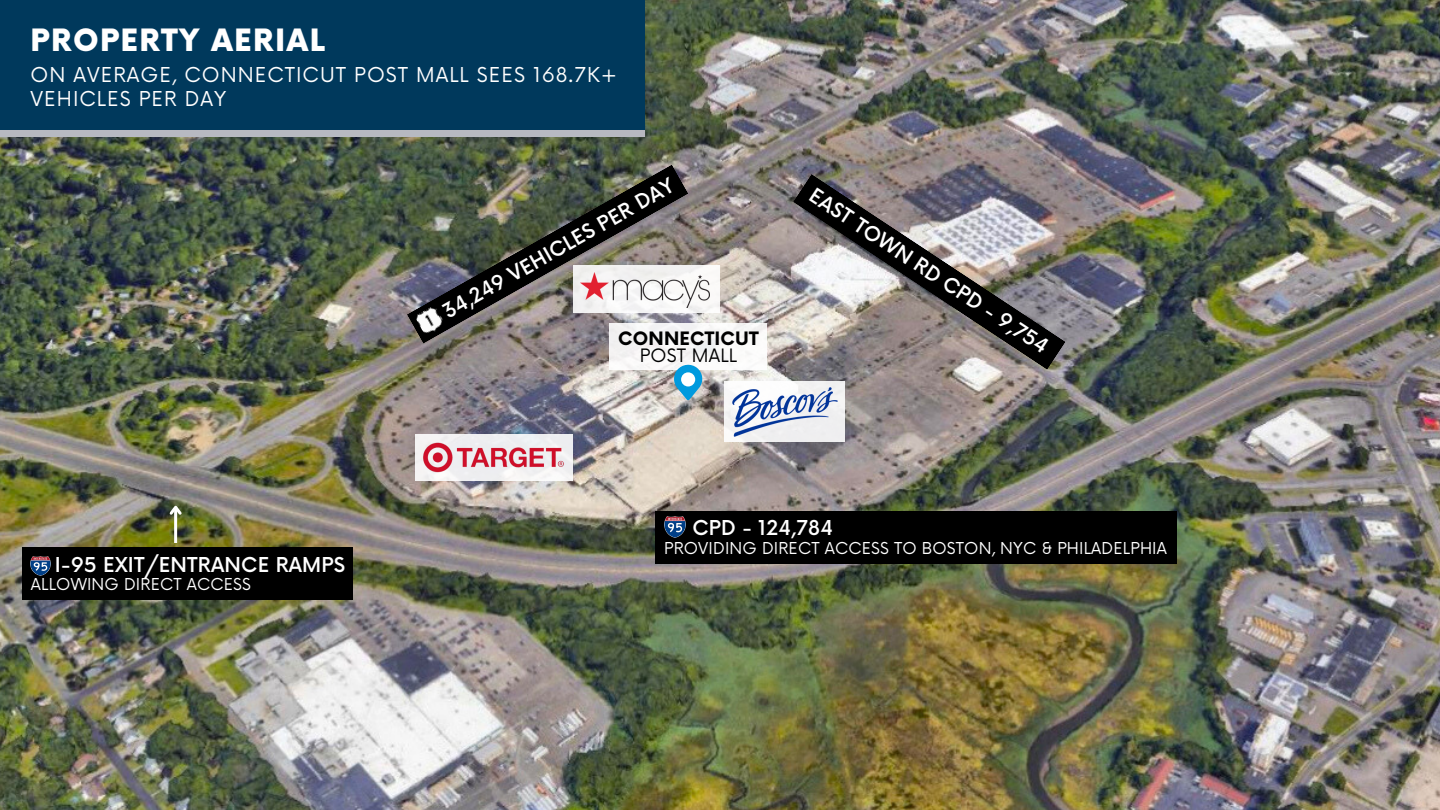
<style>
.page{position:relative;width:1440px;height:810px;background:#fff}
.page>*{position:absolute;margin:0;border:0;box-sizing:border-box;transform-origin:0 0}
.t1{font:900 30px "Now";letter-spacing:.05em;color:#fff}
.t2{font:500 20px "Now";letter-spacing:.01em;color:#fff}
.t3{font:20px/24px "Now";letter-spacing:.05em;color:#fff}
.t4{font:700 18px "Now";letter-spacing:.01em;color:#000}
.t5{font:18px "Now";letter-spacing:.01em;color:#000}
.t6{font:16px "Now";letter-spacing:.01em;color:#fff}
</style>
<div class="page">
<img style="left:0;top:0;width:1440px;height:810px">
<div style="left:655px;top:511px;width:522px;height:53px;background:#000"></div>
<hr style="left:174px;top:507px;width:3px;height:36px;background:#fff">
<svg style="left:167px;top:502px;width:17px;height:15px"></svg>
<div style="left:22px;top:547px;width:330px;height:53px;background:#000"></div>
<img style="left:793px;top:174px;width:273px;height:196px">
<div style="left:0;top:0;width:645px;height:133px;background:#00395c"></div>
<div style="left:0;top:130px;width:645px;height:7px;background:#b7b9c1"></div>
<div style="left:610px;top:324px;width:157px;height:46px;background:#f9f8f8"></div>
<svg style="left:673px;top:364px;width:31px;height:36px"></svg>
<div style="left:681px;top:372px;width:14px;height:14px;background:#fff;border-radius:50%"></div>
<img style="left:31px;top:556px;width:19px;height:20px">
<img style="left:664px;top:517px;width:21px;height:21px">
<div style="left:415px;top:434px;width:157px;height:47px;background:#f0f1f2"></div>
<img style="left:423px;top:442px;width:141px;height:31px">
<div style="left:573px;top:265px;width:147px;height:48px;background:#faf9f8"></div>
<img style="left:688px;top:272px;width:21px;height:36px">
<div style="left:725px;top:382px;width:120px;height:60px;background:#f2f2f2"></div>
<img style="left:733px;top:387px;width:105px;height:49px">
<img style="left:407px;top:164px;width:281px;height:180px">
<img style="left:414px;top:305px;width:32px;height:32px">
<p class="t1" style="left:31px;top:24px;width:296px">PROPERTY AERIAL</p>
<p class="t3" style="left:31px;top:64px;width:588px">ON AVERAGE, CONNECTICUT POST MALL SEES 168.7K+<br>VEHICLES PER DAY</p>
<p class="t2" style="left:439px;top:305px;width:264px;rotate:-30deg">34,249 VEHICLES PER DAY</p>
<p class="t4" style="left:618px;top:329px;width:142px">CONNECTICUT</p>
<p class="t5" style="left:640px;top:345px;width:99px">POST MALL</p>
<p class="t2" style="left:817px;top:185px;width:283px;rotate:33deg">EAST TOWN RD CPD - 9,754</p>
<p class="t2" style="left:55px;top:554px;width:292px">I-95 EXIT/ENTRANCE RAMPS</p>
<p class="t6" style="left:31px;top:575px;width:222px">ALLOWING DIRECT ACCESS</p>
<p class="t2" style="left:692px;top:517px;width:142px">CPD - 124,784</p>
<p class="t6" style="left:664px;top:540px;width:504px">PROVIDING DIRECT ACCESS TO BOSTON, NYC &amp; PHILADELPHIA</p>
</div>
